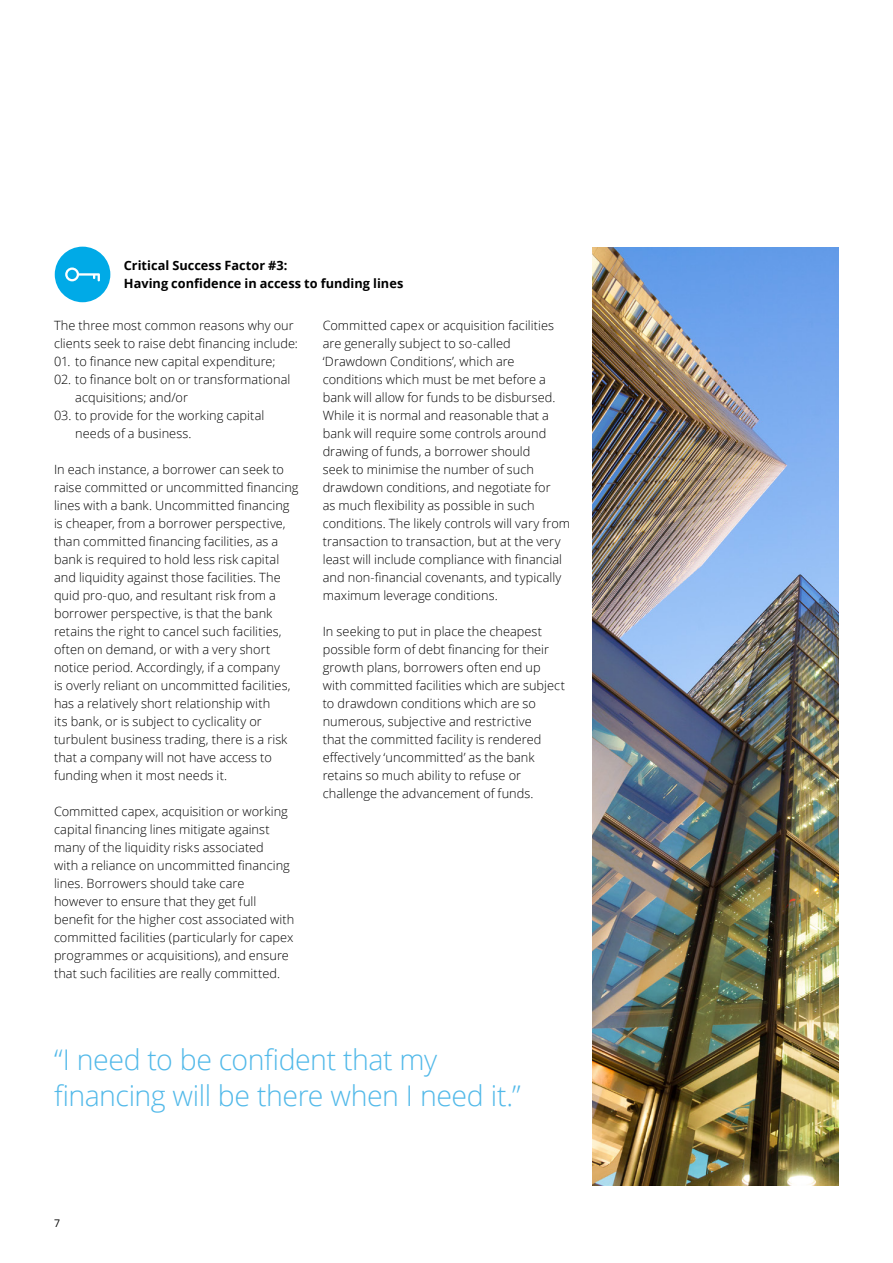
<style>
.page{position:relative;width:893px;height:1263px;background:#fff}
.page>*{position:absolute;margin:0;border:0;box-sizing:border-box;transform-origin:0 0}
.Quote_pullout__mediu{font:300 28.5px/36px "Open Sans";letter-spacing:-.015em;color:#52b9e9}
.Body_copy__8_5_12pt{font:300 12.75px/18px "Open Sans";letter-spacing:.005em;color:#000}
.Subhead_A__8_5_12pt{font:700 12.75px "Open Sans";color:#000}
.t1{font:10.5px "Open Sans";color:#000}
</style>
<div class="page">
<svg style="left:55px;top:247px;width:55px;height:55px"></svg>
<img style="left:592px;top:247px;width:246px;height:939px">
<p class="Subhead_A__8_5_12pt" style="left:124px;top:257px;width:165px">Critical Success Factor #3:</p>
<p class="Subhead_A__8_5_12pt" style="left:124px;top:275px;width:281px">Having confidence in access to funding lines</p>
<p class="Body_copy__8_5_12pt" style="left:323px;top:316px;width:249px">Committed capex or acquisition facilities are generally subject to so-called ‘Drawdown Conditions’, which are conditions which must be met before a bank will allow for funds to be disbursed.<br>While it is normal and reasonable that a bank will require some controls around drawing of funds, a borrower should<br>seek to minimise the number of such drawdown conditions, and negotiate for<br>as much flexibility as possible in such conditions. The likely controls will vary from transaction to transaction, but at the very least will include compliance with financial and non-financial covenants, and typically maximum leverage conditions.</p>
<p class="Body_copy__8_5_12pt" style="left:323px;top:622px;width:244px">In seeking to put in place the cheapest possible form of debt financing for their growth plans, borrowers often end up with committed facilities which are subject to drawdown conditions which are so numerous, subjective and restrictive<br>that the committed facility is rendered effectively ‘uncommitted’ as the bank retains so much ability to refuse or challenge the advancement of funds.</p>
<p class="Body_copy__8_5_12pt" style="left:54px;top:316px;width:245px">The three most common reasons why our clients seek to raise debt financing include:</p>
<p class="Body_copy__8_5_12pt" style="left:54px;top:352px;width:223px">01. to finance new capital expenditure;</p>
<p class="Body_copy__8_5_12pt" style="left:75px;top:370px;width:217px;text-indent:-21px">02. to finance bolt on or transformational acquisitions; and/or</p>
<p class="Body_copy__8_5_12pt" style="left:75px;top:406px;width:191px;text-indent:-21px">03. to provide for the working capital needs of a business.</p>
<p class="Body_copy__8_5_12pt" style="left:54px;top:460px;width:246px">In each instance, a borrower can seek to raise committed or uncommitted financing lines with a bank. Uncommitted financing is cheaper, from a borrower perspective, than committed financing facilities, as a bank is required to hold less risk capital and liquidity against those facilities. The quid pro-quo, and resultant risk from a borrower perspective, is that the bank retains the right to cancel such facilities, often on demand, or with a very short notice period. Accordingly, if a company<br>is overly reliant on uncommitted facilities, has a relatively short relationship with<br>its bank, or is subject to cyclicality or turbulent business trading, there is a risk that a company will not have access to funding when it most needs it.</p>
<p class="Body_copy__8_5_12pt" style="left:54px;top:802px;width:242px">Committed capex, acquisition or working capital financing lines mitigate against many of the liquidity risks associated<br>with a reliance on uncommitted financing lines. Borrowers should take care however to ensure that they get full benefit for the higher cost associated with committed facilities (particularly for capex programmes or acquisitions), and ensure that such facilities are really committed.</p>
<p class="Quote_pullout__mediu" style="left:54px;top:1041px;width:468px">“I need to be confident that my financing will be there when I need it.”</p>
<p class="t1" style="left:54px;top:1216px;width:8px">7</p>
</div>
